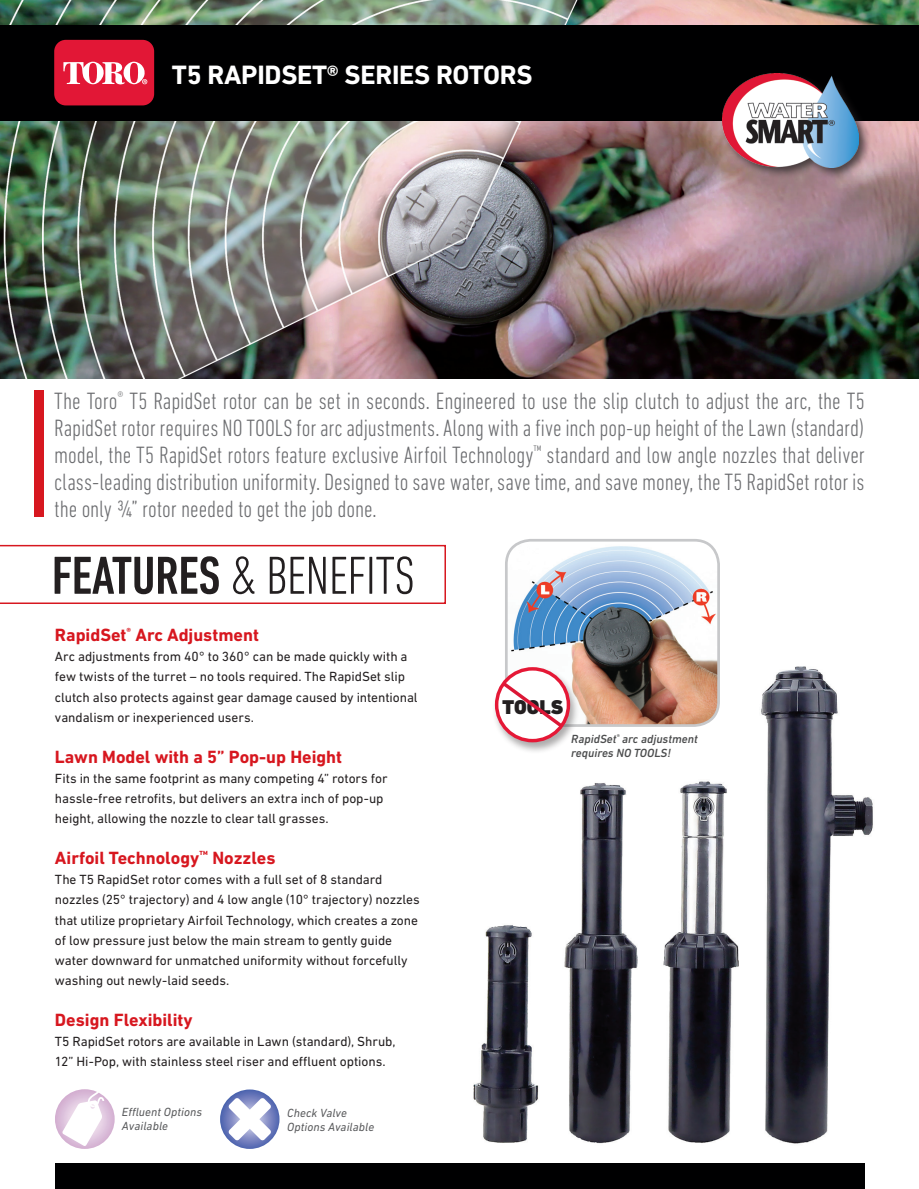
<style>
.page{position:relative;width:919px;height:1189px;background:#fff}
.page>*{position:absolute;margin:0;border:0;box-sizing:border-box;transform-origin:0 0}
.t1{font:300 condensed 54.3px "DIN Next LT Pro";letter-spacing:-.01em;color:#231f20}
.t2{font:700 27px "DIN Next LT Pro";letter-spacing:-.01em;color:#fff}
.t3{font:300 condensed 24px/27px "DIN Next LT Pro";letter-spacing:-.005em;color:#6c6d70;text-align:justify}
.t4{font:900 20.25px "DIN Next LT Pro";color:#231f20}
.t5{font:700 18px "DIN Next LT Pro";color:#d7171f}
.t6{font:13.5px/20.2px "DIN Next LT Pro";letter-spacing:-.005em;color:#231f20}
.t7{font:italic 12px "DIN Next LT Pro";letter-spacing:.005em;color:#57585a}
.t8{font:italic 500 12px/14.4px "DIN Next LT Pro";color:#4b4c4d}
.s1{font-weight:500}
</style>
<div class="page">
<div style="left:55px;top:1163px;width:809px;height:25px;background:#000001"></div>
<img style="left:473px;top:655px;width:400px;height:489px">
<img style="left:0;top:0;width:918px;height:378px">
<div style="left:0;top:25px;width:918px;height:95px;background:#000001"></div>
<div style="left:54px;top:40px;width:100px;height:65px;background:#e21736;border-radius:12px"></div>
<svg style="left:63px;top:62px;width:84px;height:23px"></svg>
<div style="left:34px;top:391px;width:10px;height:126px;background:#d7171f"></div>
<svg style="left:0;top:545px;width:446px;height:59px"></svg>
<svg style="left:55px;top:1089px;width:60px;height:59px"></svg>
<svg style="left:62px;top:1089px;width:42px;height:57px"></svg>
<svg style="left:220px;top:1089px;width:59px;height:59px"></svg>
<svg style="left:228px;top:1097px;width:43px;height:43px"></svg>
<div style="left:719px;top:70px;width:152px;height:111px;background:#231f20;opacity:.75"></div>
<img style="left:722px;top:73px;width:136px;height:94px">
<img style="left:506px;top:540px;width:212px;height:185px">
<div style="left:505px;top:539px;width:214px;height:188px;border:3px solid #c7c8ca;border-radius:24px"></div>
<div style="left:491px;top:666px;width:88px;height:88px;background:#231f20;opacity:.37"></div>
<svg style="left:496px;top:669px;width:72px;height:71px"></svg>
<div style="left:495px;top:667px;width:75px;height:75px;border:3px solid #e51836;border-radius:50%"></div>
<svg style="left:499px;top:679px;width:66px;height:51px"></svg>
<p class="t2" style="left:172px;top:59px;width:362px">T5 RAPIDSET® SERIES ROTORS</p>
<p class="t3" style="left:54px;top:387px;width:811px">The Toro<sup>®</sup> T5 RapidSet rotor can be set in seconds. Engineered to use the slip clutch to adjust the arc, the T5<br>RapidSet rotor requires NO TOOLS for arc adjustments. Along with a five inch pop-up height of the Lawn (standard) model, the T5 RapidSet rotors feature exclusive Airfoil Technology<sup>™</sup> standard and low angle nozzles that deliver class-leading distribution uniformity. Designed to save water, save time, and save money, the T5 RapidSet rotor is the only ¾” rotor needed to get the job done.</p>
<p class="t1" style="left:52px;top:544px;width:364px"><span class="s1">FEATURES</span> &amp; BENEFITS</p>
<p class="t5" style="left:55px;top:624px;width:205px">RapidSet<sup>®</sup> Arc Adjustment</p>
<p class="t6" style="left:55px;top:646px;width:364px">Arc adjustments from 40° to 360° can be made quickly with a few twists of the turret – no tools required. The RapidSet slip clutch also protects against gear damage caused by intentional vandalism or inexperienced users.</p>
<p class="t5" style="left:55px;top:745px;width:289px">Lawn Model with a 5” Pop-up Height</p>
<p class="t6" style="left:55px;top:767px;width:334px">Fits in the same footprint as many competing 4” rotors for hassle-free retrofits, but delivers an extra inch of pop-up height, allowing the nozzle to clear tall grasses.</p>
<p class="t5" style="left:55px;top:847px;width:222px">Airfoil Technology<sup>™</sup> Nozzles</p>
<p class="t6" style="left:55px;top:869px;width:366px">The T5 RapidSet rotor comes with a full set of 8 standard nozzles (25° trajectory) and 4 low angle (10° trajectory) nozzles that utilize proprietary Airfoil Technology, which creates a zone of low pressure just below the main stream to gently guide water downward for unmatched uniformity without forcefully washing out newly-laid seeds.</p>
<p class="t5" style="left:55px;top:1009px;width:139px">Design Flexibility</p>
<p class="t6" style="left:55px;top:1031px;width:342px">T5 RapidSet rotors are available in Lawn (standard), Shrub,<br>12” Hi-Pop, with stainless steel riser and effluent options.</p>
<p class="t7" style="left:122px;top:1104px;width:82px">Effluent Options</p>
<p class="t7" style="left:122px;top:1119px;width:48px">Available</p>
<p class="t7" style="left:287px;top:1105px;width:61px">Check Valve</p>
<p class="t7" style="left:287px;top:1119px;width:89px">Options Available</p>
<p class="t4" style="left:502px;top:694px;width:62px">TOOLS</p>
<p class="t8" style="left:571px;top:731px;width:128px">RapidSet<sup>®</sup> arc adjustment requires NO TOOLS!</p>
</div>
